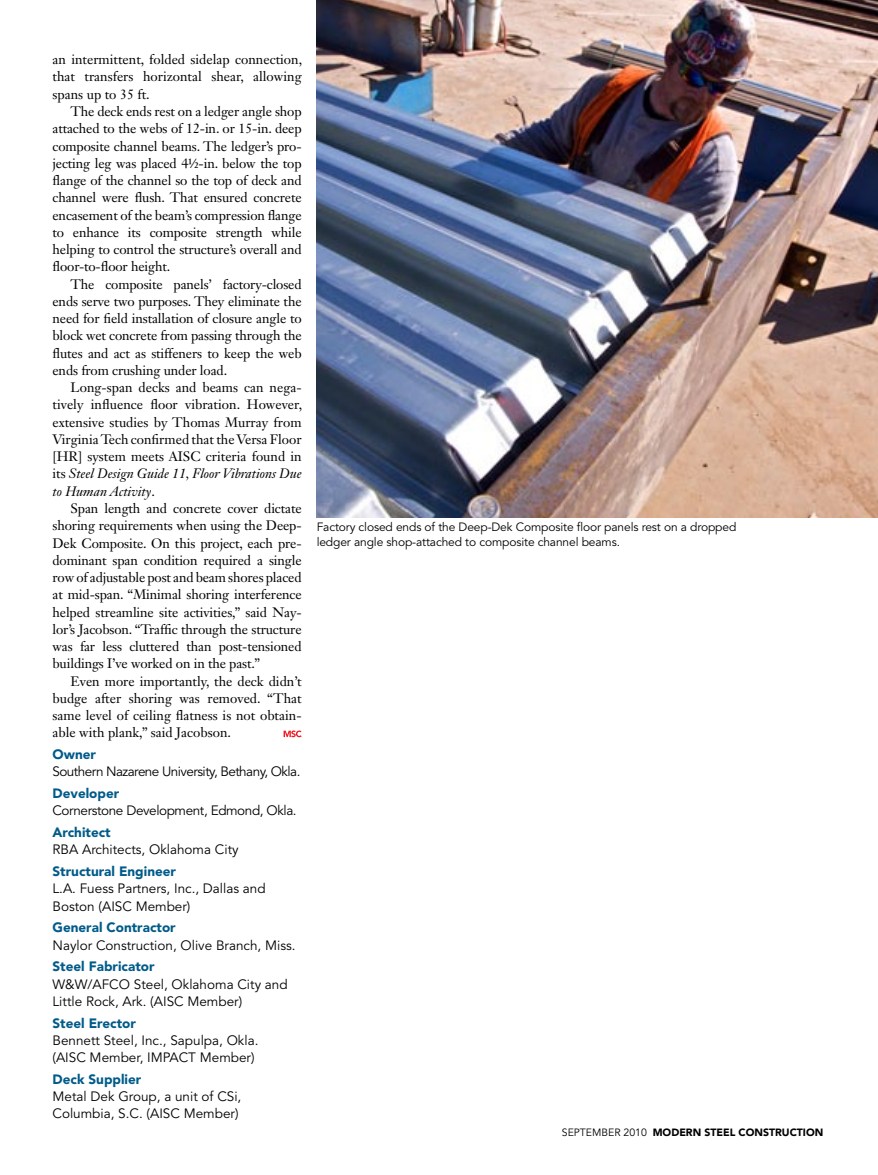
<style>
.page{position:relative;width:878px;height:1175px;background:#fff}
.page>*{position:absolute;margin:0;border:0;box-sizing:border-box;transform-origin:0 0}
.t1{font:13.5px/17.2px "Janson Text LT Std";letter-spacing:-.01em;color:#000;text-align:justify}
.t2{font:13.5px/17.2px "Avenir LT Std";color:#000}
.t3{font:900 13.5px "Avenir LT Std";color:#005b89}
.t4{font:12px/15px "Avenir LT Std";letter-spacing:-.01em;color:#000}
.t5{font:10.5px "Avenir LT Std";color:#000}
.t6{font:900 10.5px "Avenir LT Std";color:#000}
.s1{font-style:italic}
.s2{font-weight:900}
</style>
<div class="page">
<svg style="left:283px;top:730px;width:18px;height:7px"></svg>
<img style="left:316px;top:0;width:562px;height:517px">
<p class="t1" style="left:52px;top:51px;width:251px">an intermittent, folded sidelap connection, that transfers horizontal shear, allowing spans up to 35 ft.</p>
<p class="t1" style="left:52px;top:103px;width:251px;text-indent:18px">The deck ends rest on a ledger angle shop attached to the webs of 12-in. or 15-in. deep composite channel beams. The ledger’s pro&shy;jecting leg was placed 41/2-in. below the top flange of the channel so the top of deck and channel were flush. That ensured concrete encasement of the beam’s compression flange to enhance its composite strength while helping to control the structure’s overall and floor-to-floor height.</p>
<p class="t1" style="left:52px;top:275px;width:251px;text-indent:18px">The composite panels’ factory-closed ends serve two purposes. They eliminate the need for field installation of closure angle to block wet concrete from passing through the flutes and act as stiffeners to keep the web ends from crushing under load.</p>
<p class="t1" style="left:52px;top:379px;width:251px;text-indent:18px">Long-span decks and beams can nega&shy;tively influence floor vibration. However, extensive studies by Thomas Murray from Virginia Tech confirmed that the Versa Floor [HR] system meets AISC criteria found in its <span class="s1">Steel Design Guide 11, Floor Vibrations Due to Human Activity</span>.</p>
<p class="t1" style="left:52px;top:499px;width:251px;text-indent:18px">Span length and concrete cover dictate shoring requirements when using the Deep-Dek Composite. On this project, each pre&shy;dominant span condition required a single row of adjustable post and beam shores placed at mid-span. “Minimal shoring interference helped streamline site activities,” said Nay&shy;lor’s Jacobson. “Traffic through the structure was far less cluttered than post-tensioned buildings I’ve worked on in the past.”</p>
<p class="t1" style="left:52px;top:672px;width:251px;text-indent:18px">Even more importantly, the deck didn’t budge after shoring was removed. “That same level of ceiling flatness is not obtain&shy;able with plank,” said Jacobson.</p>
<p class="t3" style="left:52px;top:746px;width:45px">Owner</p>
<p class="t2" style="left:52px;top:763px;width:249px">Southern N azarene U niversity, Bethany, Okla.</p>
<p class="t3" style="left:52px;top:785px;width:68px">Developer</p>
<p class="t2" style="left:52px;top:802px;width:246px">Cornerstone Development, Edmond, Okla.</p>
<p class="t3" style="left:52px;top:824px;width:60px">Architect</p>
<p class="t2" style="left:52px;top:841px;width:188px">RBA Architects, Oklahoma City</p>
<p class="t3" style="left:52px;top:863px;width:125px">Structural Engineer</p>
<p class="t2" style="left:52px;top:880px;width:215px">L.A. Fuess Partners, I nc., Dallas and<br>Boston (AISC Member)</p>
<p class="t3" style="left:52px;top:919px;width:125px">General Contractor</p>
<p class="t2" style="left:52px;top:936px;width:245px">Naylor Construction, Olive Branch, Miss.</p>
<p class="t3" style="left:52px;top:958px;width:103px">Steel Fabricator</p>
<p class="t2" style="left:52px;top:975px;width:237px">W&amp;W/AFCO Steel, Oklahoma City and<br>Little Rock, Ark. (AISC Member)</p>
<p class="t3" style="left:52px;top:1014px;width:85px">Steel Erector</p>
<p class="t2" style="left:52px;top:1032px;width:207px">Bennett Steel, I nc., Sapulpa, Okla. (AISC Member, I MPACT Member)</p>
<p class="t3" style="left:52px;top:1071px;width:90px">Deck Supplier</p>
<p class="t2" style="left:52px;top:1088px;width:190px">Metal Dek Group, a unit of CSi,<br>Columbia, S.C. (AISC Member)</p>
<p class="t4" style="left:316px;top:520px;width:421px">Factory closed ends of the Deep-Dek Composite floor panels rest on a dropped ledger angle shop-attached to composite channel beams.</p>
<p class="t5" style="left:562px;top:1126px;width:110px">september 2010 <span class="s2">MODERN</span></p>
<p class="t6" style="left:704px;top:1125px;width:14px">STEEL</p>
<p class="t6" style="left:738px;top:1125px;width:9px">CON</p>
<p class="t6" style="left:763px;top:1125px;width:14px">STRUCTION</p>
</div>
